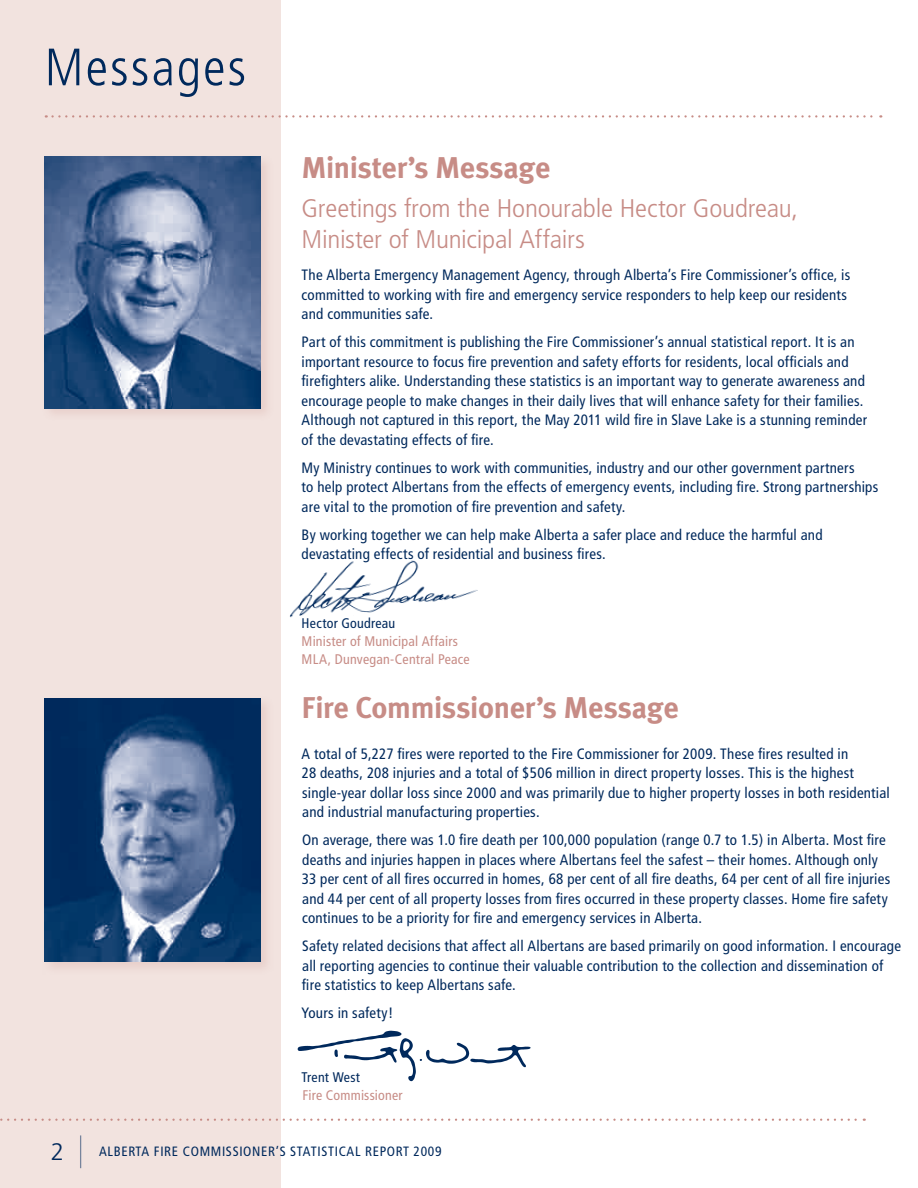
<style>
.page{position:relative;width:918px;height:1188px;background:#fff}
.page>*{position:absolute;margin:0;border:0;box-sizing:border-box;transform-origin:0 0}
.top_head{font:300 condensed 52.5px "Frutiger";letter-spacing:.04em;color:#00295c}
.t1{font:300 condensed 32.7px "Frutiger";color:#00295c;scale:.37 1}
._2nd_head{font:30px "Meta Bold LF";letter-spacing:-.01em;color:#c78c86}
._2nd_head-2{font:300 condensed 25.5px/30.6px "Frutiger";letter-spacing:-.01em;color:#c78c86;scale:1.1 1}
.t2{font:300 24px "Frutiger";color:#00295c}
.list_main_1_col{font:condensed 15px/19.5px "Frutiger";letter-spacing:.015em;color:#00295c}
.list_main_1_col-2{font:condensed 13.95px/18px "Frutiger";letter-spacing:.015em;color:#c78c86}
.epcor{font:condensed 13.5px "Frutiger";letter-spacing:.05em;color:#00295c}
.s1{color:#00295c}
</style>
<div class="page">
<div style="left:0;top:0;width:281px;height:1188px;background:#f2e3df"></div>
<svg style="left:0;top:1119px;width:865px;height:2px"></svg>
<svg style="left:53px;top:115px;width:828px;height:3px"></svg>
<div style="left:42px;top:695px;width:232px;height:280px;background:#eedbd7"></div>
<img style="left:45px;top:698px;width:216px;height:264px">
<img style="left:297px;top:1030px;width:234px;height:52px">
<div style="left:42px;top:153px;width:232px;height:269px;background:#c78c86;opacity:.22"></div>
<img style="left:45px;top:156px;width:216px;height:252px">
<img style="left:289px;top:560px;width:189px;height:58px">
<p class="top_head" style="left:45px;top:37px;width:203px">Messages</p>
<p class="_2nd_head" style="left:302px;top:150px;width:250px">Minister’s Message</p>
<p class="_2nd_head-2" style="left:302px;top:194px;width:453px">Greetings from the Honourable Hector Goudreau,<br>Minister of Municipal Affairs</p>
<p class="list_main_1_col" style="left:302px;top:265px;width:550px">The Alberta Emergency Management Agency, through Alberta’s Fire Commissioner’s office, is committed to working with fire and emergency service responders to help keep our residents and communities safe.</p>
<p class="list_main_1_col" style="left:302px;top:332px;width:567px">Part of this commitment is publishing the Fire Commissioner’s annual statistical report. It is an important resource to focus fire prevention and safety efforts for residents, local officials and firefighters alike. Understanding these statistics is an important way to generate awareness and encourage people to make changes in their daily lives that will enhance safety for their families.<br>Although not captured in this report, the May 2011 wild fire in Slave Lake is a stunning reminder of the devastating effects of fire.</p>
<p class="list_main_1_col" style="left:302px;top:458px;width:578px">My Ministry continues to work with communities, industry and our other government partners<br>to help protect Albertans from the effects of emergency events, including fire. Strong partnerships are vital to the promotion of fire prevention and safety.</p>
<p class="list_main_1_col" style="left:302px;top:525px;width:523px">By working together we can help make Alberta a safer place and reduce the harmful and devastating effects of residential and business fires.</p>
<p class="list_main_1_col-2" style="left:302px;top:615px;width:170px"><span class="s1">Hector Goudreau<br></span>Minister of Municipal Affairs<br>MLA, Dunvegan‑Central Peace</p>
<p class="_2nd_head" style="left:302px;top:690px;width:378px">Fire Commissioner’s Message</p>
<p class="list_main_1_col" style="left:302px;top:744px;width:590px">A total of 5,227 fires were reported to the Fire Commissioner for 2009. These fires resulted in<br>28 deaths, 208 injuries and a total of $506 million in direct property losses. This is the highest single‑year dollar loss since 2000 and was primarily due to higher property losses in both residential and industrial manufacturing properties.</p>
<p class="list_main_1_col" style="left:302px;top:830px;width:590px">On average, there was 1.0 fire death per 100,000 population (range 0.7 to 1.5) in Alberta. Most fire deaths and injuries happen in places where Albertans feel the safest – their homes. Although only 33 per cent of all fires occurred in homes, 68 per cent of all fire deaths, 64 per cent of all fire injuries and 44 per cent of all property losses from fires occurred in these property classes. Home fire safety continues to be a priority for fire and emergency services in Alberta.</p>
<p class="list_main_1_col" style="left:302px;top:936px;width:601px">Safety related decisions that affect all Albertans are based primarily on good information. I encourage all reporting agencies to continue their valuable contribution to the collection and dissemination of fire statistics to keep Albertans safe.</p>
<p class="list_main_1_col" style="left:301px;top:1003px;width:94px">Yours in safety!</p>
<p class="list_main_1_col-2" style="left:301px;top:1069px;width:103px"><span class="s1">Trent West<br></span>Fire Commissioner</p>
<p class="t1" style="left:80px;top:1130px;width:9px">|</p>
<p class="t2" style="left:51px;top:1138px;width:15px">2</p>
<p class="epcor" style="left:99px;top:1144px;width:344px">ALBERTA FIRE COMMISSIONER’S STATISTICAL REPORT 2009</p>
</div>
